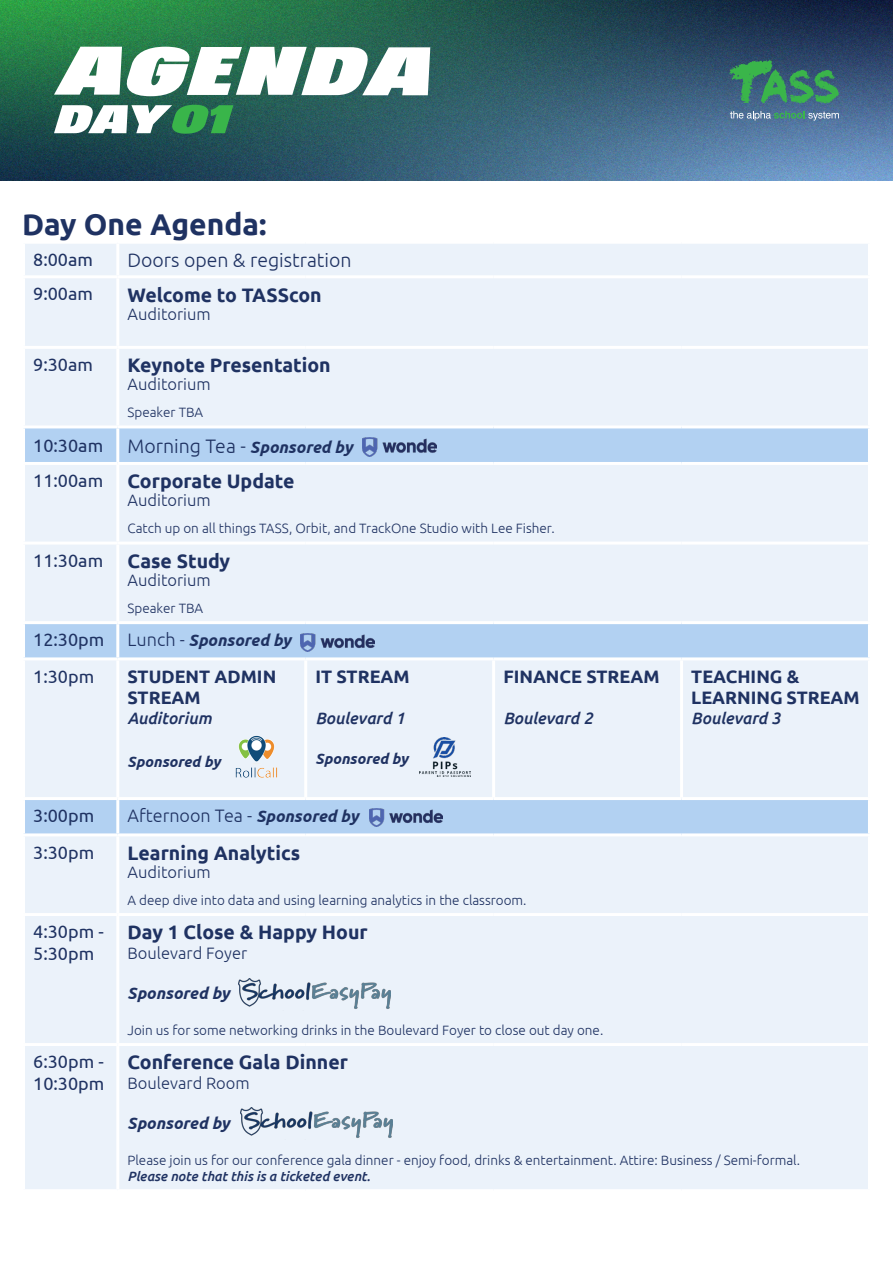
<style>
.page{position:relative;width:893px;height:1263px;background:#fff}
.page>*{position:absolute;margin:0;border:0;box-sizing:border-box;transform-origin:0 0}
.t1{font:700 30px "Ubuntu";color:#1f3262}
.t2{font:700 19.5px "Ubuntu";color:#1f3262}
.t3{font:300 19.5px "Ubuntu";color:#1f3262}
.t4{font:18px/21.6px "Ubuntu";color:#1f3262}
.t5{font:700 18px/21.6px "Ubuntu";color:#1f3262}
.t6{font:300 18px "Ubuntu";color:#1f3262}
.t7{font:300 16.5px "Ubuntu";color:#1f3262}
.t8{font:italic 500 16.5px "Ubuntu";color:#1f3262}
.t9{font:italic 700 16.5px "Ubuntu";color:#1f3262}
.t10{font:italic 700 15px "Ubuntu";color:#1f3262}
.t11{font:300 13.5px "Ubuntu";color:#1f3262}
.t12{font:italic 500 13.5px "Ubuntu";color:#1f3262}
.s1{font-weight:700;font-style:italic;font-size:16.5px}
.s2{font-weight:300;font-style:normal;font-size:18px}
</style>
<div class="page">
<img style="left:0;top:0;width:893px;height:180px">
<svg style="left:54px;top:105px;width:179px;height:29px"></svg>
<svg style="left:54px;top:47px;width:376px;height:49px"></svg>
<div style="left:25px;top:244px;width:843px;height:945px;background:#ebf2fa"></div>
<div style="left:25px;top:278px;width:843px;height:765px;background:#ebf2fa"></div>
<svg style="left:25px;top:428px;width:843px;height:405px;background:#dce9f7"></svg>
<hr style="left:116px;top:244px;width:3px;height:31px;background:#fff">
<hr style="left:22px;top:275px;width:96px;height:3px;background:#fff">
<hr style="left:118px;top:275px;width:188px;height:3px;background:#fff">
<hr style="left:116px;top:278px;width:3px;height:68px;background:#fff">
<hr style="left:306px;top:275px;width:188px;height:3px;background:#fff">
<hr style="left:494px;top:275px;width:187px;height:3px;background:#fff">
<hr style="left:681px;top:275px;width:190px;height:3px;background:#fff">
<hr style="left:22px;top:346px;width:96px;height:3px;background:#fff">
<hr style="left:118px;top:346px;width:188px;height:3px;background:#fff">
<hr style="left:116px;top:349px;width:3px;height:76px;background:#fff">
<hr style="left:306px;top:346px;width:188px;height:3px;background:#fff">
<hr style="left:494px;top:346px;width:187px;height:3px;background:#fff">
<hr style="left:681px;top:346px;width:190px;height:3px;background:#fff">
<hr style="left:22px;top:425px;width:96px;height:3px;background:#fff">
<hr style="left:118px;top:425px;width:188px;height:3px;background:#fff">
<hr style="left:116px;top:428px;width:3px;height:34px;background:#fff">
<hr style="left:306px;top:425px;width:188px;height:3px;background:#fff">
<hr style="left:494px;top:425px;width:187px;height:3px;background:#fff">
<hr style="left:681px;top:425px;width:190px;height:3px;background:#fff">
<hr style="left:22px;top:462px;width:96px;height:3px;background:#fff">
<hr style="left:118px;top:462px;width:188px;height:3px;background:#fff">
<hr style="left:116px;top:465px;width:3px;height:76px;background:#fff">
<hr style="left:306px;top:462px;width:188px;height:3px;background:#fff">
<hr style="left:494px;top:462px;width:187px;height:3px;background:#fff">
<hr style="left:681px;top:462px;width:190px;height:3px;background:#fff">
<hr style="left:22px;top:541px;width:96px;height:3px;background:#fff">
<hr style="left:118px;top:541px;width:188px;height:3px;background:#fff">
<hr style="left:116px;top:544px;width:3px;height:77px;background:#fff">
<hr style="left:306px;top:541px;width:188px;height:3px;background:#fff">
<hr style="left:494px;top:541px;width:187px;height:3px;background:#fff">
<hr style="left:681px;top:541px;width:190px;height:3px;background:#fff">
<hr style="left:22px;top:621px;width:96px;height:3px;background:#fff">
<hr style="left:118px;top:621px;width:188px;height:3px;background:#fff">
<hr style="left:116px;top:624px;width:3px;height:33px;background:#fff">
<hr style="left:306px;top:621px;width:188px;height:3px;background:#fff">
<hr style="left:494px;top:621px;width:187px;height:3px;background:#fff">
<hr style="left:681px;top:621px;width:190px;height:3px;background:#fff">
<hr style="left:22px;top:657px;width:96px;height:3px;background:#fff">
<hr style="left:118px;top:657px;width:188px;height:3px;background:#fff">
<hr style="left:116px;top:660px;width:3px;height:137px;background:#fff">
<hr style="left:306px;top:657px;width:188px;height:3px;background:#fff">
<hr style="left:304px;top:660px;width:3px;height:137px;background:#fff">
<hr style="left:494px;top:657px;width:187px;height:3px;background:#fff">
<hr style="left:492px;top:660px;width:3px;height:137px;background:#fff">
<hr style="left:681px;top:657px;width:190px;height:3px;background:#fff">
<hr style="left:680px;top:660px;width:3px;height:137px;background:#fff">
<hr style="left:22px;top:797px;width:96px;height:3px;background:#fff">
<hr style="left:118px;top:797px;width:188px;height:3px;background:#fff">
<hr style="left:116px;top:800px;width:3px;height:33px;background:#fff">
<hr style="left:306px;top:797px;width:188px;height:3px;background:#fff">
<hr style="left:494px;top:797px;width:187px;height:3px;background:#fff">
<hr style="left:681px;top:797px;width:190px;height:3px;background:#fff">
<hr style="left:22px;top:833px;width:96px;height:3px;background:#fff">
<hr style="left:118px;top:833px;width:188px;height:3px;background:#fff">
<hr style="left:116px;top:836px;width:3px;height:77px;background:#fff">
<hr style="left:306px;top:833px;width:188px;height:3px;background:#fff">
<hr style="left:494px;top:833px;width:187px;height:3px;background:#fff">
<hr style="left:681px;top:833px;width:190px;height:3px;background:#fff">
<hr style="left:22px;top:913px;width:96px;height:3px;background:#fff">
<hr style="left:118px;top:913px;width:188px;height:3px;background:#fff">
<hr style="left:116px;top:916px;width:3px;height:127px;background:#fff">
<hr style="left:306px;top:913px;width:188px;height:3px;background:#fff">
<hr style="left:494px;top:913px;width:187px;height:3px;background:#fff">
<hr style="left:681px;top:913px;width:190px;height:3px;background:#fff">
<hr style="left:22px;top:1043px;width:96px;height:3px;background:#fff">
<hr style="left:118px;top:1043px;width:188px;height:3px;background:#fff">
<hr style="left:116px;top:1046px;width:3px;height:143px;background:#fff">
<hr style="left:306px;top:1043px;width:188px;height:3px;background:#fff">
<hr style="left:494px;top:1043px;width:187px;height:3px;background:#fff">
<hr style="left:681px;top:1043px;width:190px;height:3px;background:#fff">
<img style="left:239px;top:978px;width:152px;height:32px">
<img style="left:240px;top:1107px;width:152px;height:32px">
<img style="left:233px;top:733px;width:47px;height:47px">
<img style="left:419px;top:737px;width:51px;height:39px">
<svg style="left:729px;top:60px;width:110px;height:44px;background:#397d66"></svg>
<svg style="left:730px;top:111px;width:109px;height:10px"></svg>
<img style="left:363px;top:438px;width:73px;height:18px">
<img style="left:301px;top:633px;width:74px;height:18px">
<img style="left:369px;top:808px;width:74px;height:19px">
<p class="t1" style="left:22px;top:206px;width:246px">Day One Agenda:</p>
<p class="t4" style="left:33px;top:248px;width:61px">8:00am</p>
<p class="t3" style="left:128px;top:248px;width:225px">Doors open &amp; registration</p>
<p class="t4" style="left:33px;top:283px;width:61px">9:00am</p>
<p class="t2" style="left:128px;top:283px;width:196px">Welcome to TASScon</p>
<p class="t7" style="left:128px;top:304px;width:85px">Auditorium</p>
<p class="t4" style="left:33px;top:353px;width:61px">9:30am</p>
<p class="t2" style="left:128px;top:353px;width:205px">Keynote Presentation</p>
<p class="t7" style="left:128px;top:374px;width:85px">Auditorium</p>
<p class="t11" style="left:128px;top:404px;width:77px">Speaker TBA</p>
<p class="t4" style="left:33px;top:434px;width:71px">10:30am</p>
<p class="t3" style="left:128px;top:434px;width:226px">Morning Tea - <span class="s1">Sponsored by</span></p>
<p class="t4" style="left:33px;top:469px;width:71px">11:00am</p>
<p class="t2" style="left:128px;top:470px;width:169px">Corporate Update</p>
<p class="t7" style="left:128px;top:490px;width:85px">Auditorium</p>
<p class="t11" style="left:128px;top:520px;width:429px">Catch up on all things TASS, Orbit, and TrackOne Studio with Lee Fisher.</p>
<p class="t4" style="left:33px;top:549px;width:71px">11:30am</p>
<p class="t2" style="left:128px;top:549px;width:104px">Case Study</p>
<p class="t7" style="left:128px;top:570px;width:85px">Auditorium</p>
<p class="t11" style="left:128px;top:600px;width:77px">Speaker TBA</p>
<p class="t4" style="left:33px;top:628px;width:73px">12:30pm</p>
<p class="t9" style="left:128px;top:630px;width:165px"><span class="s2">Lunch -</span> Sponsored by</p>
<p class="t4" style="left:33px;top:665px;width:62px">1:30pm</p>
<p class="t5" style="left:128px;top:665px;width:150px">STUDENT ADMIN<br>STREAM</p>
<p class="t8" style="left:128px;top:708px;width:86px">Auditorium</p>
<p class="t10" style="left:128px;top:753px;width:94px">Sponsored by</p>
<p class="t5" style="left:315px;top:665px;width:96px">IT STREAM</p>
<p class="t8" style="left:315px;top:708px;width:91px">Boulevard 1</p>
<p class="t10" style="left:315px;top:749px;width:94px">Sponsored by</p>
<p class="t5" style="left:503px;top:665px;width:158px">FINANCE STREAM</p>
<p class="t8" style="left:503px;top:708px;width:91px">Boulevard 2</p>
<p class="t4" style="left:33px;top:804px;width:62px">3:00pm</p>
<p class="t6" style="left:128px;top:805px;width:232px">Afternoon Tea - <span class="s1">Sponsored by</span></p>
<p class="t4" style="left:33px;top:841px;width:62px">3:30pm</p>
<p class="t2" style="left:128px;top:841px;width:174px">Learning Analytics</p>
<p class="t7" style="left:128px;top:862px;width:85px">Auditorium</p>
<p class="t11" style="left:128px;top:892px;width:401px">A deep dive into data and using learning analytics in the classroom.</p>
<p class="t4" style="left:33px;top:920px;width:72px">4:30pm -<br>5:30pm</p>
<p class="t2" style="left:128px;top:920px;width:242px">Day 1 Close &amp; Happy Hour</p>
<p class="t7" style="left:128px;top:943px;width:121px">Boulevard Foyer</p>
<p class="t9" style="left:128px;top:983px;width:104px">Sponsored by</p>
<p class="t11" style="left:128px;top:1022px;width:477px">Join us for some networking drinks in the Boulevard Foyer to close out day one.</p>
<p class="t5" style="left:691px;top:665px;width:170px">TEACHING &amp;<br>LEARNING STREAM</p>
<p class="t8" style="left:691px;top:708px;width:91px">Boulevard 3</p>
<p class="t4" style="left:33px;top:1050px;width:73px">6:30pm -<br>10:30pm</p>
<p class="t2" style="left:128px;top:1050px;width:222px">Conference Gala Dinner</p>
<p class="t7" style="left:128px;top:1073px;width:124px">Boulevard Room</p>
<p class="t9" style="left:128px;top:1113px;width:104px">Sponsored by</p>
<p class="t11" style="left:128px;top:1152px;width:674px">Please join us for our conference gala dinner - enjoy food, drinks &amp; entertainment. Attire: Business / Semi-formal.</p>
<p class="t12" style="left:128px;top:1168px;width:244px">Please note that this is a ticketed event.</p>
</div>
